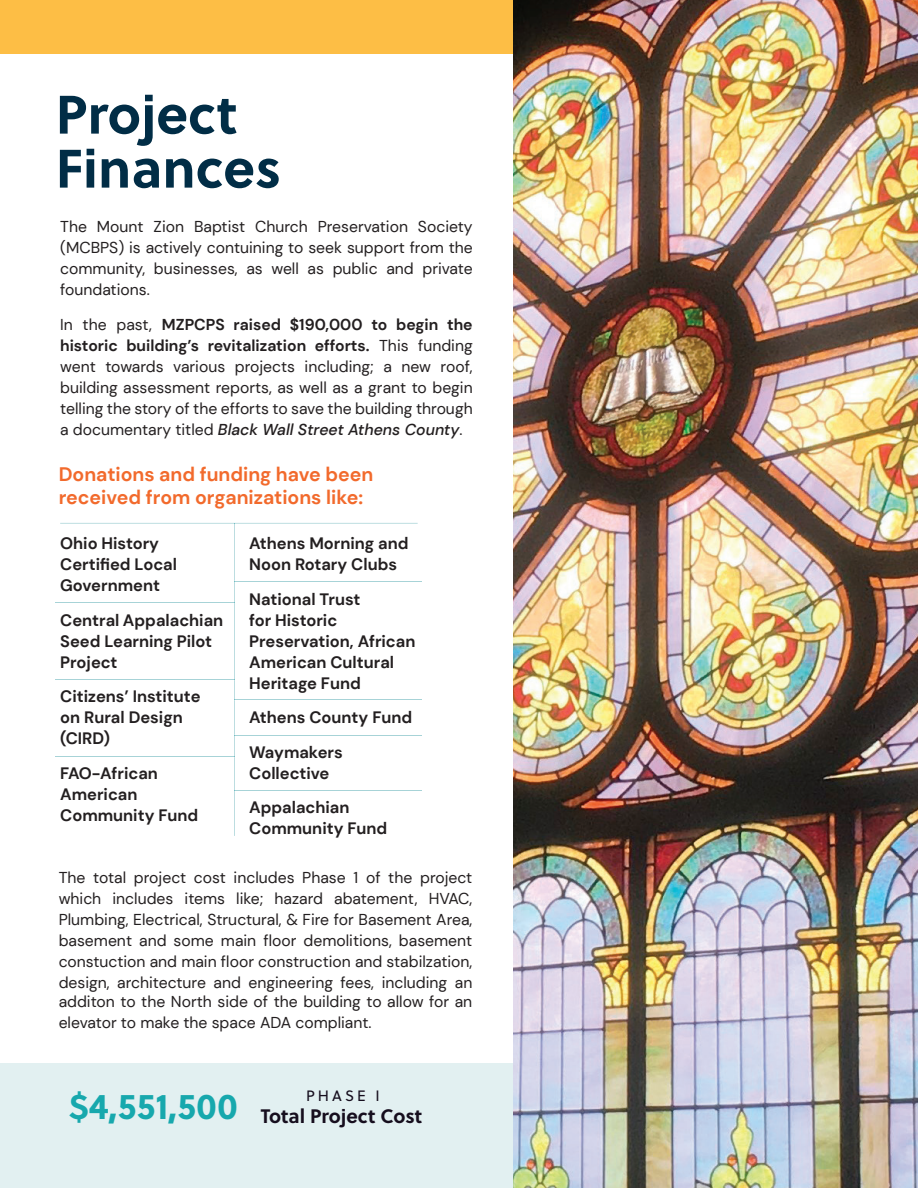
<style>
.page{position:relative;width:918px;height:1188px;background:#fff}
.page>*{position:absolute;margin:0;border:0;box-sizing:border-box;transform-origin:0 0}
.t1{font:700 54px/54px "Soleil";color:#012d46}
.t2{font:700 19.5px/23.4px "DM Sans";color:#f26a2c}
.t3{font:700 19.5px "Soleil";color:#160e1e}
.t4{font:700 16.5px/21px "DM Sans";color:#231f20}
.t5{font:15.75px/21px "DM Sans";color:#231f20;text-align:justify}
.t6{font:15px "Soleil";letter-spacing:.2em;color:#160e1e}
.s1{font-weight:700}
.s2{font-weight:500;font-style:italic}
</style>
<div class="page">
<div style="left:0;top:1064px;width:513px;height:124px;background:#e2f0f1"></div>
<div style="left:0;top:0;width:918px;height:54px;background:#fdbe45"></div>
<hr style="left:56px;top:602px;width:178px;height:1px;background:#a7d3d7">
<hr style="left:56px;top:679px;width:178px;height:1px;background:#a7d3d7">
<hr style="left:56px;top:757px;width:178px;height:1px;background:#a7d3d7">
<hr style="left:235px;top:581px;width:186px;height:1px;background:#a7d3d7">
<hr style="left:235px;top:700px;width:186px;height:1px;background:#a7d3d7">
<hr style="left:235px;top:735px;width:186px;height:1px;background:#a7d3d7">
<hr style="left:235px;top:790px;width:186px;height:1px;background:#a7d3d7">
<svg style="left:60px;top:523px;width:358px;height:313px"></svg>
<img style="left:513px;top:0;width:405px;height:1188px">
<h1 class="t1" style="left:56px;top:85px;width:227px">Project<br>Finances</h1>
<p class="t5" style="left:60px;top:216px;width:414px">The Mount Zion Baptist Church Preservation Society (MCBPS) is actively contuining to seek support from the community, businesses, as well as public and private foundations.</p>
<p class="t5" style="left:60px;top:314px;width:414px">In the past, <span class="s1">MZPCPS raised $190,000 to begin the historic building’s revitalization efforts.</span> This funding went towards various projects including; a new roof, building assessment reports, as well as a grant to begin telling the story of the efforts to save the building through a documentary titled <span class="s2">Black Wall Street Athens County</span>.</p>
<p class="t2" style="left:59px;top:462px;width:316px">Donations and funding have been received from organizations like:</p>
<p class="t4" style="left:60px;top:533px;width:118px">Ohio History<br>Certified Local<br>Government</p>
<p class="t4" style="left:60px;top:609px;width:165px">Central Appalachian<br>Seed Learning Pilot<br>Project</p>
<p class="t4" style="left:60px;top:686px;width:142px">Citizens’ Institute on Rural Design (CIRD)</p>
<p class="t4" style="left:60px;top:762px;width:140px">FAO-African<br>American<br>Community Fund</p>
<p class="t4" style="left:249px;top:533px;width:161px">Athens Morning and<br>Noon Rotary Clubs</p>
<p class="t4" style="left:249px;top:588px;width:168px">National Trust<br>for Historic<br>Preservation, African<br>American Cultural<br>Heritage Fund</p>
<p class="t4" style="left:249px;top:700px;width:165px;line-height:34.5px">Athens County Fund<br>Waymakers</p>
<p class="t4" style="left:249px;top:756px;width:102px;line-height:34.5px">Collective<br>Appalachian</p>
<p class="t4" style="left:249px;top:818px;width:140px">Community Fund</p>
<p class="t5" style="left:59px;top:867px;width:415px">The total project cost includes Phase 1 of the project which includes items like; hazard abatement, HVAC, Plumbing, Electrical, Structural, &amp; Fire for Basement Area, basement and some main floor demolitions, basement constuction and main floor construction and stabilzation, design, architecture and engineering fees, including an</p>
<p class="t5" style="left:59px;top:991px;width:415px">additon to the North side of the building to allow for an elevator to make the space ADA compliant.</p>
<p class="t6" style="left:306px;top:1085px;width:75px">PHASE I</p>
<p class="t3" style="left:69px;top:1101px;width:355px"><sup>$4,551,500</sup> Total Project Cost</p>
</div>
